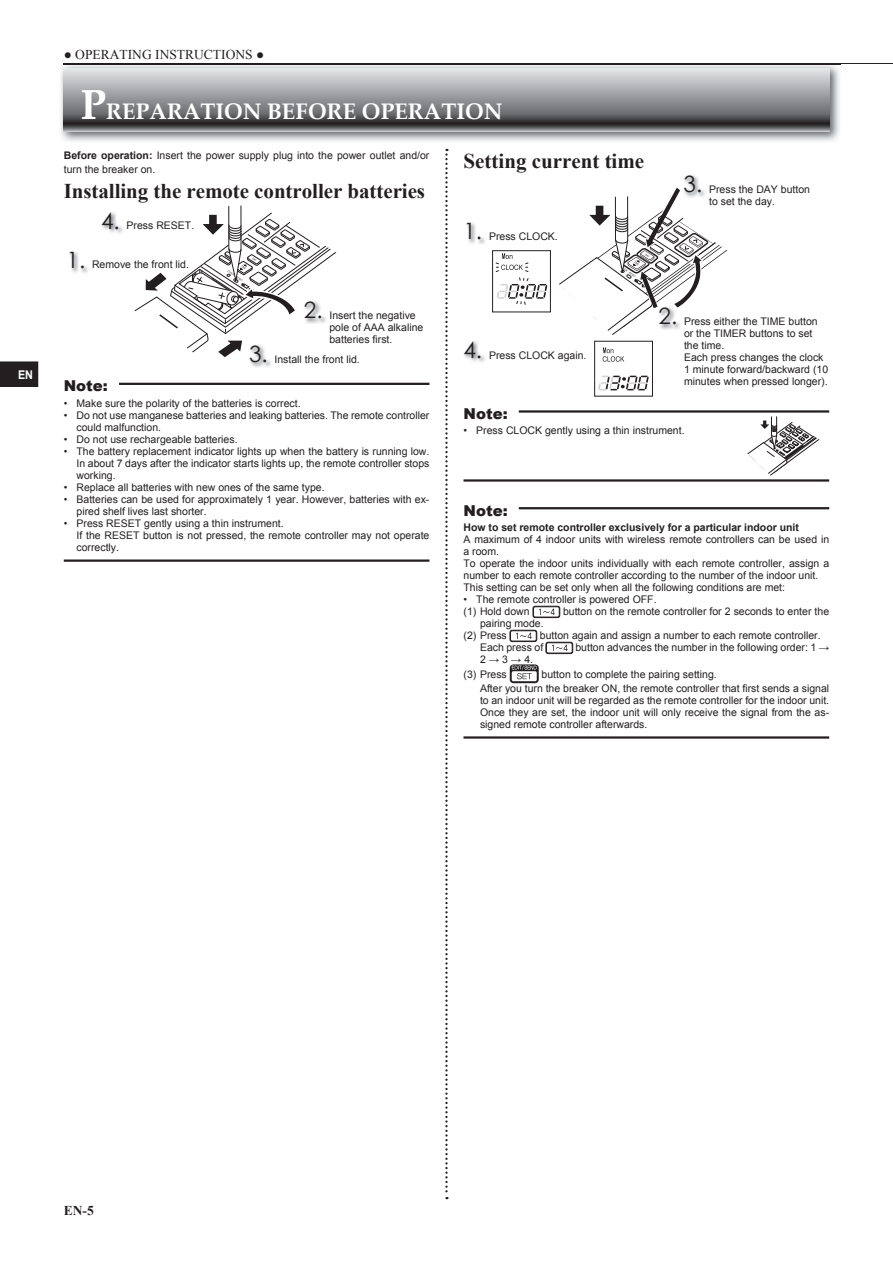
<style>
.page{position:relative;width:893px;height:1263px;background:#fff}
.page>*{position:absolute;margin:0;border:0;box-sizing:border-box;transform-origin:0 0}
.t1{font:700 22.5px "Palatino Linotype";color:#fff}
.t2{font:700 21px "Times New Roman";letter-spacing:-.005em;color:#231f20}
.t3{font:900 15px "Arial";color:#231f20}
.t4{font:13.5px "Times New Roman";color:#231f20}
.t5{font:700 13.5px "Times New Roman";color:#231f20}
.t6{font:700 12px "Arial";color:#fff;scale:.9 1}
.t7{font:10.5px/12px "Arial";color:#231f20}
.t8{font:700 10.5px "Arial";color:#231f20}
.s1{font-size:42px}
.s2{font-weight:700}
.s3{font-family:"Century Gothic";font-size:22.5px}
</style>
<div class="page">
<hr style="left:64px;top:63px;width:829px;height:1px;background:#231f20">
<svg style="left:445px;top:149px;width:3px;height:1050px"></svg>
<svg style="left:0;top:361px;width:38px;height:26px"></svg>
<svg style="left:134px;top:205px;width:203px;height:153px"></svg>
<img style="left:70px;top:252px;width:18px;height:21px">
<img style="left:304px;top:300px;width:23px;height:24px">
<img style="left:249px;top:344px;width:23px;height:23px">
<img style="left:102px;top:212px;width:21px;height:21px">
<svg style="left:495px;top:253px;width:52px;height:52px"></svg>
<div style="left:492px;top:250px;width:59px;height:62px;border:1px solid #231f20"></div>
<img style="left:467px;top:223px;width:18px;height:21px">
<img style="left:464px;top:341px;width:21px;height:21px">
<svg style="left:559px;top:188px;width:169px;height:147px"></svg>
<img style="left:683px;top:175px;width:24px;height:24px">
<svg style="left:598px;top:376px;width:51px;height:14px"></svg>
<svg style="left:603px;top:347px;width:21px;height:15px"></svg>
<div style="left:594px;top:341px;width:59px;height:55px;border:1px solid #231f20"></div>
<img style="left:61px;top:63px;width:780px;height:78px">
<img style="left:64px;top:63px;width:777px;height:1px">
<svg style="left:64px;top:68px;width:765px;height:64px"></svg>
<hr style="left:119px;top:383px;width:310px;height:2px;background:#231f20">
<hr style="left:64px;top:559px;width:365px;height:3px;background:#231f20">
<hr style="left:519px;top:410px;width:310px;height:3px;background:#231f20">
<hr style="left:463px;top:479px;width:366px;height:3px;background:#231f20">
<svg style="left:747px;top:416px;width:73px;height:60px"></svg>
<hr style="left:519px;top:507px;width:310px;height:2px;background:#231f20">
<hr style="left:463px;top:736px;width:366px;height:3px;background:#231f20">
<svg style="left:533px;top:606px;width:27px;height:12px"></svg>
<svg style="left:509px;top:630px;width:28px;height:12px"></svg>
<svg style="left:545px;top:642px;width:28px;height:12px"></svg>
<svg style="left:510px;top:664px;width:29px;height:19px"></svg>
<p class="t6" style="left:18px;top:366px;width:18px">EN</p>
<p class="t4" style="left:64px;top:45px;width:202px">● OPERATING INSTRUCTIONS ●</p>
<h1 class="t1" style="left:81px;top:95px;width:423px"><span class="s1">P</span>REPARATION BEFORE OPERATION</h1>
<p class="t7" style="left:64px;top:149px;width:367px;line-height:13.5px"><span class="s2">Before operation:</span> Insert the power supply plug into the power outlet and/or turn the breaker on.</p>
<h2 class="t2" style="left:64px;top:176px;width:363px">Installing the remote controller batteries</h2>
<p class="t7" style="left:101px;top:219px;width:95px"><span class="s3">4.</span> Press RESET.</p>
<p class="t7" style="left:67px;top:259px;width:124px"><span class="s3">1.</span> Remove the front lid.</p>
<h2 class="t2" style="left:463px;top:146px;width:182px">Setting current time</h2>
<p class="t7" style="left:463px;top:231px;width:96px"><span class="s3">1.</span> Press CLOCK.</p>
<p class="t7" style="left:709px;top:184px;width:102px;text-indent:-26px"><span class="s3">3.</span> Press the DAY button to set the day.</p>
<p class="t7" style="left:329px;top:309px;width:95px;text-indent:-26px"><span class="s3">2.</span> Insert the negative pole of AAA alkaline batteries first.</p>
<p class="t7" style="left:249px;top:353px;width:112px"><span class="s3">3.</span> Install the front lid.</p>
<h3 class="t3" style="left:64px;top:375px;width:46px">Note:</h3>
<p class="t7" style="left:64px;top:397px;width:238px">• Make sure the polarity of the batteries is correct.</p>
<p class="t7" style="left:77px;top:409px;width:354px;text-indent:-13px">• Do not use manganese batteries and leaking batteries. The remote controller could malfunction.</p>
<p class="t7" style="left:64px;top:433px;width:175px">• Do not use rechargeable batteries.</p>
<p class="t7" style="left:77px;top:445px;width:354px;text-align:justify;text-indent:-13px">• The battery replacement indicator lights up when the battery is running low.<br>In about 7 days after the indicator starts lights up, the remote controller stops working.</p>
<p class="t7" style="left:64px;top:481px;width:262px">• Replace all batteries with new ones of the same type.</p>
<p class="t7" style="left:77px;top:493px;width:354px;text-indent:-13px">• Batteries can be used for approximately 1 year. However, batteries with ex&shy;pired shelf lives last shorter.</p>
<p class="t7" style="left:77px;top:517px;width:354px;text-indent:-13px">• Press RESET gently using a thin instrument.<br>If the RESET button is not pressed, the remote controller may not operate correctly.</p>
<p class="t7" style="left:463px;top:349px;width:124px"><span class="s3">4.</span> Press CLOCK again.</p>
<p class="t7" style="left:684px;top:315px;width:146px;text-indent:-26px"><span class="s3">2.</span> Press either the TIME button or the TIMER buttons to set the time.<br>Each press changes the clock<br>1 minute forward/backward (10 minutes when pressed longer).</p>
<h3 class="t3" style="left:463px;top:403px;width:46px">Note:</h3>
<p class="t7" style="left:463px;top:424px;width:223px">• Press CLOCK gently using a thin instrument.</p>
<h3 class="t3" style="left:463px;top:499px;width:46px">Note:</h3>
<p class="t8" style="left:463px;top:520px;width:337px">How to set remote controller exclusively for a particular indoor unit</p>
<p class="t7" style="left:463px;top:533px;width:367px">A maximum of 4 indoor units with wireless remote controllers can be used in a room.<br>To operate the indoor units individually with each remote controller, assign a number to each remote controller according to the number of the indoor unit.<br>This setting can be set only when all the following conditions are met:</p>
<p class="t7" style="left:463px;top:593px;width:195px">• The remote controller is powered OFF. (1) Hold down</p>
<p class="t7" style="left:563px;top:605px;width:268px">button on the remote controller for 2 seconds to enter the</p>
<p class="t7" style="left:463px;top:617px;width:82px;text-indent:16px">pairing mode. (2) Press</p>
<p class="t7" style="left:480px;top:629px;width:342px;text-indent:60px">button again and assign a number to each remote controller.<br>Each press of</p>
<p class="t7" style="left:575px;top:641px;width:255px">button advances the number in the following order: 1 →</p>
<p class="t7" style="left:463px;top:651px;width:71px;line-height:15px;text-indent:16px">2 → 3 → 4. (3) Press</p>
<p class="t7" style="left:480px;top:667px;width:351px;line-height:14.2px;text-indent:62px">button to complete the pairing setting.<br>After you turn the breaker ON, the remote controller that first sends a signal</p>
<p class="t7" style="left:480px;top:694px;width:351px;text-align:justify">to an indoor unit will be regarded as the remote controller for the indoor unit.<br>Once they are set, the indoor unit will only receive the signal from the as&shy;signed remote controller afterwards.</p>
<p class="t5" style="left:64px;top:1201px;width:31px">EN-5</p>
</div>
